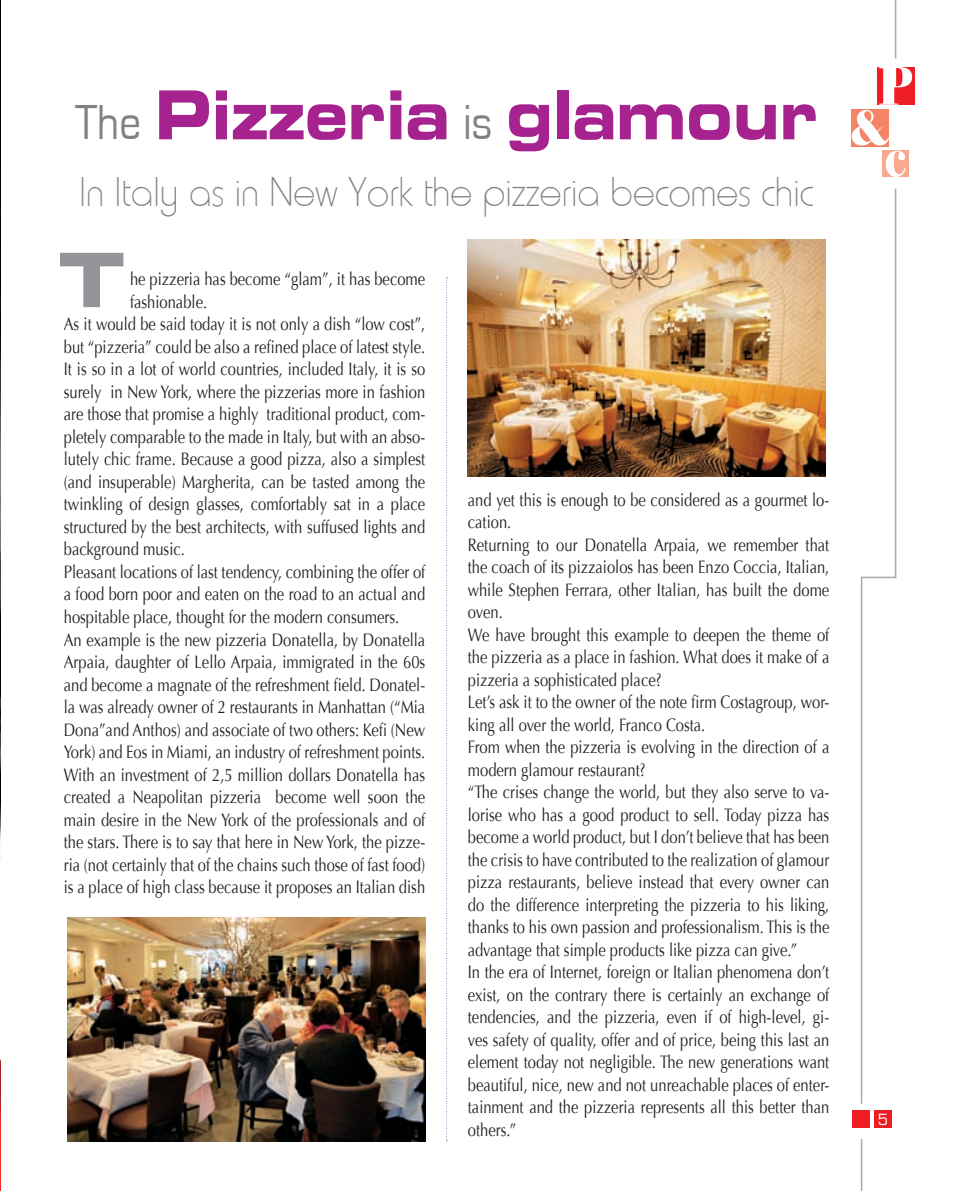
<style>
.page{position:relative;width:957px;height:1191px;background:#fff}
.page>*{position:absolute;margin:0;border:0;box-sizing:border-box;transform-origin:0 0}
.t1{font:75px "Eurostile Bold Extended Two";color:#939598}
.t2{font:67.5px "Eurostile Bold Extended Two";color:#a6228e;scale:.85 1}
.t3{font:100 42.25px "Hammer";color:#808285}
.t4{font:18px/22.5px "Optima";color:#231f20;scale:.82 1}
.t5{font:15px "Eurostile";color:#fff}
.s1{font-family:"Eurostile";font-size:50.5px;color:#808285}
</style>
<div class="page">
<div style="left:852px;top:1110px;width:17px;height:17px;background:#ee1d23"></div>
<div style="left:874px;top:1110px;width:17px;height:17px;background:#ee1d23"></div>
<hr style="left:895px;top:0;width:1px;height:58px;background:#a8a9ad">
<hr style="left:861px;top:1138px;width:1px;height:53px;background:#a8a9ad">
<svg style="left:860px;top:188px;width:37px;height:916px"></svg>
<div style="left:877px;top:67px;width:37px;height:38px;background:#ee1d23"></div>
<svg style="left:851px;top:145px;width:38px;height:1px"></svg>
<svg style="left:851px;top:67px;width:61px;height:78px"></svg>
<div style="left:882px;top:151px;width:27px;height:26px;background:#f8a98e"></div>
<svg style="left:885px;top:151px;width:20px;height:26px"></svg>
<svg style="left:446px;top:277px;width:1px;height:864px"></svg>
<img style="left:67px;top:917px;width:358px;height:224px">
<img style="left:468px;top:240px;width:358px;height:236px">
<img style="left:0;top:0;width:1px;height:1191px">
<h2 class="t2" style="left:75px;top:89px;width:875px"><span class="s1">The</span> Pizzeria <span class="s1">is</span> glamour</h2>
<h3 class="t3" style="left:79px;top:168px;width:736px">In Italy as in New York the pizzeria becomes chic</h3>
<h1 class="t1" style="left:58px;top:251px;width:68px">T</h1>
<p class="t4" style="left:130px;top:268px;width:361px">he pizzeria has become “glam”, it has become</p>
<p class="t4" style="left:130px;top:291px;width:96px">fashionable.</p>
<p class="t4" style="left:64px;top:313px;width:442px">As it would be said today it is not only a dish “low cost”,</p>
<p class="t4" style="left:64px;top:336px;width:442px">but “pizzeria” could be also a refined place of latest style.</p>
<p class="t4" style="left:64px;top:358px;width:442px">It is so in a lot of world countries, included Italy, it is so</p>
<p class="t4" style="left:64px;top:381px;width:442px">surely in New York, where the pizzerias more in fashion</p>
<p class="t4" style="left:64px;top:403px;width:442px">are those that promise a highly traditional product, com-</p>
<p class="t4" style="left:64px;top:426px;width:442px">pletely comparable to the made in Italy, but with an abso-</p>
<p class="t4" style="left:64px;top:448px;width:442px">lutely chic frame. Because a good pizza, also a simplest</p>
<p class="t4" style="left:64px;top:471px;width:442px">(and insuperable) Margherita, can be tasted among the</p>
<p class="t4" style="left:64px;top:493px;width:442px">twinkling of design glasses, comfortably sat in a place</p>
<p class="t4" style="left:64px;top:516px;width:442px">structured by the best architects, with suffused lights and</p>
<p class="t4" style="left:64px;top:538px;width:149px">background music.</p>
<p class="t4" style="left:64px;top:561px;width:442px">Pleasant locations of last tendency, combining the offer of</p>
<p class="t4" style="left:64px;top:583px;width:442px">a food born poor and eaten on the road to an actual and</p>
<p class="t4" style="left:64px;top:606px;width:411px">hospitable place, thought for the modern consumers.</p>
<p class="t4" style="left:64px;top:628px;width:442px">An example is the new pizzeria Donatella, by Donatella</p>
<p class="t4" style="left:64px;top:651px;width:442px">Arpaia, daughter of Lello Arpaia, immigrated in the 60s</p>
<p class="t4" style="left:64px;top:673px;width:442px">and become a magnate of the refreshment field. Donatel-</p>
<p class="t4" style="left:64px;top:696px;width:442px">la was already owner of 2 restaurants in Manhattan (“Mia</p>
<p class="t4" style="left:64px;top:718px;width:442px">Dona”and Anthos) and associate of two others: Kefi (New</p>
<p class="t4" style="left:64px;top:741px;width:442px">York) and Eos in Miami, an industry of refreshment points.</p>
<p class="t4" style="left:64px;top:763px;width:442px">With an investment of 2,5 million dollars Donatella has</p>
<p class="t4" style="left:64px;top:786px;width:442px">created a Neapolitan pizzeria become well soon the</p>
<p class="t4" style="left:64px;top:808px;width:442px">main desire in the New York of the professionals and of</p>
<p class="t4" style="left:64px;top:831px;width:442px">the stars. There is to say that here in New York, the pizze-</p>
<p class="t4" style="left:64px;top:853px;width:442px">ria (not certainly that of the chains such those of fast food)</p>
<p class="t4" style="left:64px;top:876px;width:442px">is a place of high class because it proposes an Italian dish</p>
<p class="t4" style="left:468px;top:488px;width:442px">and yet this is enough to be considered as a gourmet lo&shy;cation.<br>Returning to our Donatella Arpaia, we remember that the coach of its pizzaiolos has been Enzo Coccia, Italian, while Stephen Ferrara, other Italian, has built the dome oven.<br>We have brought this example to deepen the theme of the pizzeria as a place in fashion. What does it make of a pizzeria a sophisticated place?<br>Let’s ask it to the owner of the note firm Costagroup, wor&shy;king all over the world, Franco Costa.<br>From when the pizzeria is evolving in the direction of a modern glamour restaurant?<br>“The crises change the world, but they also serve to va&shy;lorise who has a good product to sell. Today pizza has become a world product, but I don’t believe that has been the crisis to have contributed to the realization of glamour pizza restaurants, believe instead that every owner can do the difference interpreting the pizzeria to his liking, thanks to his own passion and professionalism. This is the advantage that simple products like pizza can give.”<br>In the era of Internet, foreign or Italian phenomena don’t exist, on the contrary there is certainly an exchange of tendencies, and the pizzeria, even if of high-level, gi&shy;ves safety of quality, offer and of price, being this last an element today not negligible. The new generations want beautiful, nice, new and not unreachable places of enter&shy;tainment and the pizzeria represents all this better than others.”</p>
<p class="t5" style="left:877px;top:1113px;width:12px">5</p>
</div>
